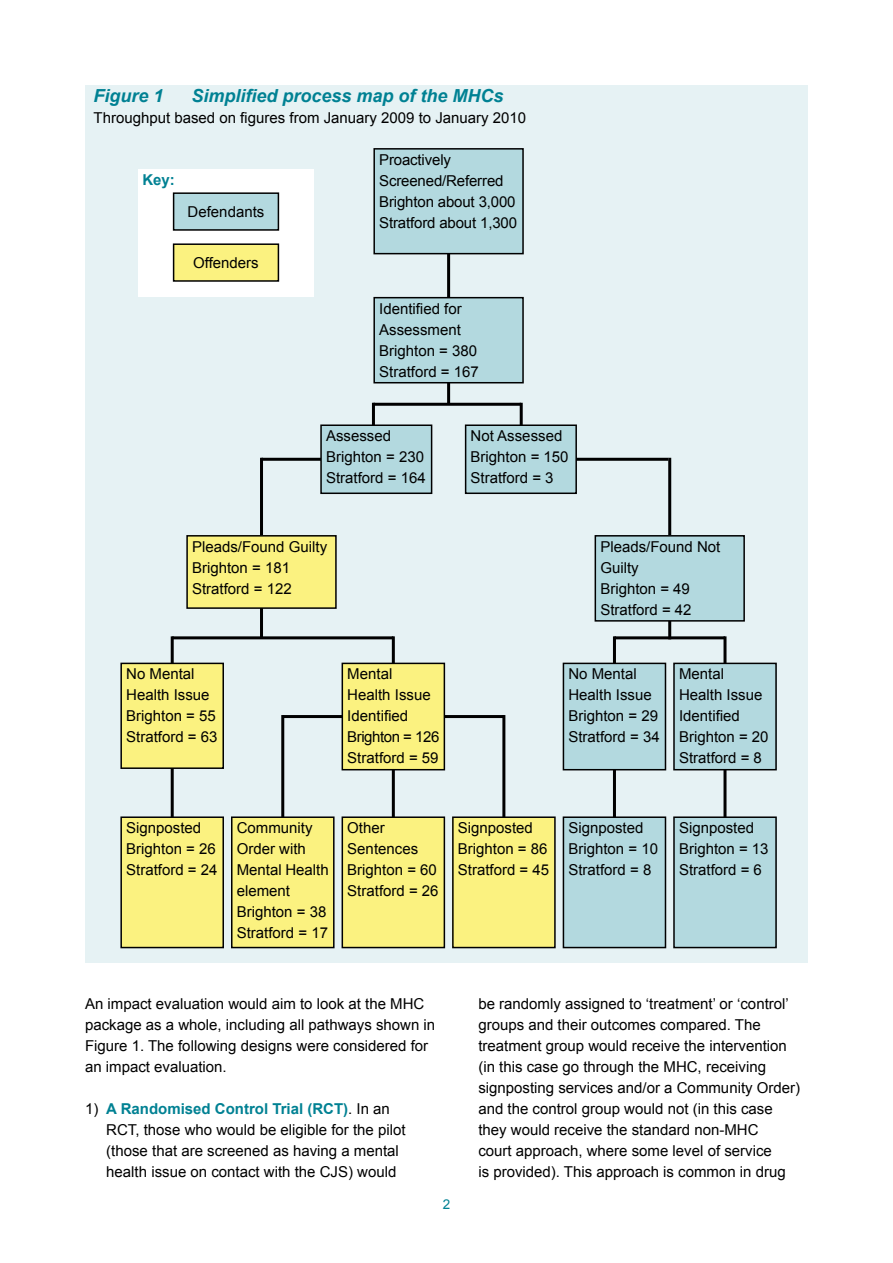
<style>
.page{position:relative;width:893px;height:1263px;background:#fff}
.page>*{position:absolute;margin:0;border:0;box-sizing:border-box;transform-origin:0 0}
._3a_Table_Heading{font:italic 700 18px "Arial";color:#008193}
._3b_Table_Text{font:15px/21px "Arial";color:#000}
.Numbered_list{font:15px/21px "Arial";color:#000}
.Text{font:15px/21px "Arial";color:#000}
._3b_Table_Text-2{font:15px "Arial";letter-spacing:-.03em;color:#000}
._3b_Table_Text-3{font:700 15px "Arial";color:#008193}
.t1{font:13.5px "Arial";color:#008193}
.s1{font-weight:700;color:#008193}
</style>
<div class="page">
<div style="left:85px;top:85px;width:723px;height:878px;background:#e6f2f4"></div>
<hr style="left:447px;top:226px;width:3px;height:178px;background:#000">
<hr style="left:373px;top:403px;width:148px;height:3px;background:#000">
<hr style="left:372px;top:404px;width:3px;height:25px;background:#000">
<hr style="left:520px;top:404px;width:3px;height:25px;background:#000">
<hr style="left:261px;top:458px;width:148px;height:3px;background:#000">
<hr style="left:521px;top:458px;width:147px;height:3px;background:#000">
<hr style="left:260px;top:459px;width:3px;height:80px;background:#000">
<hr style="left:668px;top:459px;width:3px;height:179px;background:#000">
<hr style="left:260px;top:605px;width:3px;height:31px;background:#000">
<hr style="left:172px;top:636px;width:221px;height:3px;background:#000">
<hr style="left:171px;top:638px;width:3px;height:196px;background:#000">
<hr style="left:392px;top:638px;width:3px;height:194px;background:#000">
<hr style="left:614px;top:636px;width:111px;height:3px;background:#000">
<hr style="left:613px;top:638px;width:3px;height:190px;background:#000">
<hr style="left:723px;top:638px;width:3px;height:184px;background:#000">
<hr style="left:283px;top:715px;width:221px;height:3px;background:#000">
<hr style="left:281px;top:716px;width:3px;height:199px;background:#000">
<hr style="left:502px;top:716px;width:3px;height:199px;background:#000">
<div style="left:374px;top:149px;width:149px;height:105px;background:#b3d9df"></div>
<div style="left:373px;top:148px;width:151px;height:106px;border:2px solid #000"></div>
<div style="left:374px;top:298px;width:149px;height:85px;background:#b3d9df"></div>
<div style="left:373px;top:297px;width:151px;height:86px;border:2px solid #000"></div>
<div style="left:321px;top:425px;width:111px;height:68px;background:#b3d9df"></div>
<div style="left:320px;top:424px;width:112px;height:70px;border:2px solid #000"></div>
<div style="left:466px;top:425px;width:110px;height:68px;background:#b3d9df"></div>
<div style="left:465px;top:424px;width:112px;height:70px;border:2px solid #000"></div>
<div style="left:187px;top:536px;width:149px;height:72px;background:#fbf280"></div>
<div style="left:186px;top:535px;width:151px;height:74px;border:2px solid #000"></div>
<div style="left:595px;top:536px;width:149px;height:85px;background:#b3d9df"></div>
<div style="left:595px;top:535px;width:150px;height:87px;border:2px solid #000"></div>
<div style="left:121px;top:663px;width:102px;height:105px;background:#fbf280"></div>
<div style="left:120px;top:663px;width:104px;height:106px;border:2px solid #000"></div>
<div style="left:342px;top:663px;width:102px;height:107px;background:#fbf280"></div>
<div style="left:342px;top:663px;width:103px;height:107px;border:2px solid #000"></div>
<div style="left:674px;top:663px;width:102px;height:107px;background:#b3d9df"></div>
<div style="left:673px;top:663px;width:104px;height:107px;border:2px solid #000"></div>
<div style="left:563px;top:663px;width:102px;height:107px;background:#b3d9df"></div>
<div style="left:563px;top:663px;width:103px;height:107px;border:2px solid #000"></div>
<div style="left:121px;top:817px;width:102px;height:130px;background:#fbf280"></div>
<div style="left:120px;top:816px;width:104px;height:132px;border:2px solid #000"></div>
<div style="left:232px;top:817px;width:102px;height:130px;background:#fbf280"></div>
<div style="left:231px;top:816px;width:104px;height:132px;border:2px solid #000"></div>
<div style="left:342px;top:817px;width:102px;height:130px;background:#fbf280"></div>
<div style="left:342px;top:816px;width:103px;height:132px;border:2px solid #000"></div>
<div style="left:453px;top:817px;width:102px;height:130px;background:#fbf280"></div>
<div style="left:452px;top:816px;width:104px;height:132px;border:2px solid #000"></div>
<div style="left:563px;top:817px;width:102px;height:130px;background:#b3d9df"></div>
<div style="left:563px;top:816px;width:103px;height:132px;border:2px solid #000"></div>
<div style="left:674px;top:817px;width:102px;height:130px;background:#b3d9df"></div>
<div style="left:673px;top:816px;width:104px;height:132px;border:2px solid #000"></div>
<div style="left:138px;top:170px;width:176px;height:127px;background:#fff"></div>
<div style="left:174px;top:193px;width:104px;height:37px;background:#b3d9df"></div>
<div style="left:173px;top:192px;width:106px;height:39px;border:2px solid #000"></div>
<div style="left:174px;top:244px;width:104px;height:37px;background:#fbf280"></div>
<div style="left:173px;top:243px;width:106px;height:39px;border:2px solid #000"></div>
<p class="_3a_Table_Heading" style="left:94px;top:86px;width:72px">Figure 1</p>
<p class="_3a_Table_Heading" style="left:191px;top:86px;width:314px">Simplified process map of the MHCs</p>
<p class="_3b_Table_Text" style="left:94px;top:108px;width:434px">Throughput based on figures from January 2009 to January 2010</p>
<p class="_3b_Table_Text" style="left:379px;top:149px;width:126px">Proactively<br>Screened/Referred</p>
<p class="_3b_Table_Text" style="left:379px;top:191px;width:138px">Brighton about 3,000</p>
<p class="_3b_Table_Text" style="left:379px;top:212px;width:139px">Stratford about 1,300</p>
<p class="_3b_Table_Text-3" style="left:142px;top:171px;width:34px">Key:</p>
<p class="_3b_Table_Text" style="left:188px;top:201px;width:78px">Defendants</p>
<p class="_3b_Table_Text" style="left:193px;top:252px;width:67px">Offenders</p>
<p class="_3b_Table_Text" style="left:379px;top:298px;width:84px">Identified for<br>Assessment</p>
<p class="_3b_Table_Text" style="left:379px;top:340px;width:99px">Brighton = 380</p>
<p class="_3b_Table_Text" style="left:379px;top:361px;width:101px">Stratford = 167</p>
<p class="_3b_Table_Text" style="left:326px;top:426px;width:67px">Assessed</p>
<p class="_3b_Table_Text" style="left:326px;top:447px;width:99px">Brighton = 230</p>
<p class="_3b_Table_Text" style="left:326px;top:468px;width:101px">Stratford = 164</p>
<p class="_3b_Table_Text" style="left:192px;top:536px;width:137px">Pleads/Found Guilty</p>
<p class="_3b_Table_Text" style="left:192px;top:557px;width:99px">Brighton = 181</p>
<p class="_3b_Table_Text" style="left:192px;top:578px;width:101px">Stratford = 122</p>
<p class="_3b_Table_Text" style="left:126px;top:664px;width:85px">No Mental<br>Health Issue</p>
<p class="_3b_Table_Text" style="left:126px;top:706px;width:91px">Brighton = 55</p>
<p class="_3b_Table_Text" style="left:126px;top:727px;width:93px">Stratford = 63</p>
<p class="_3b_Table_Text" style="left:347px;top:664px;width:85px">Mental<br>Health Issue<br>Identified</p>
<p class="_3b_Table_Text-2" style="left:347px;top:727px;width:94px">Brighton = 126</p>
<p class="_3b_Table_Text" style="left:347px;top:748px;width:93px">Stratford = 59</p>
<p class="_3b_Table_Text" style="left:471px;top:426px;width:93px">Not Assessed</p>
<p class="_3b_Table_Text" style="left:471px;top:447px;width:99px">Brighton = 150</p>
<p class="_3b_Table_Text" style="left:471px;top:468px;width:84px">Stratford = 3</p>
<p class="_3b_Table_Text" style="left:600px;top:536px;width:122px">Pleads/Found Not<br>Guilty</p>
<p class="_3b_Table_Text" style="left:600px;top:578px;width:91px">Brighton = 49</p>
<p class="_3b_Table_Text" style="left:600px;top:599px;width:93px">Stratford = 42</p>
<p class="_3b_Table_Text" style="left:568px;top:664px;width:85px">No Mental<br>Health Issue</p>
<p class="_3b_Table_Text" style="left:568px;top:706px;width:91px">Brighton = 29</p>
<p class="_3b_Table_Text" style="left:568px;top:727px;width:93px">Stratford = 34</p>
<p class="_3b_Table_Text" style="left:679px;top:664px;width:85px">Mental<br>Health Issue<br>Identified</p>
<p class="_3b_Table_Text" style="left:679px;top:727px;width:91px">Brighton = 20</p>
<p class="_3b_Table_Text" style="left:679px;top:748px;width:84px">Stratford = 8</p>
<p class="_3b_Table_Text" style="left:126px;top:817px;width:77px">Signposted</p>
<p class="_3b_Table_Text" style="left:126px;top:838px;width:91px">Brighton = 26</p>
<p class="_3b_Table_Text" style="left:126px;top:859px;width:93px">Stratford = 24</p>
<p class="_3b_Table_Text" style="left:237px;top:817px;width:94px">Community<br>Order with<br>Mental Health element</p>
<p class="_3b_Table_Text" style="left:237px;top:901px;width:91px">Brighton = 38</p>
<p class="_3b_Table_Text" style="left:237px;top:922px;width:93px">Stratford = 17</p>
<p class="_3b_Table_Text" style="left:347px;top:817px;width:72px">Other<br>Sentences</p>
<p class="_3b_Table_Text" style="left:347px;top:859px;width:91px">Brighton = 60</p>
<p class="_3b_Table_Text" style="left:347px;top:880px;width:93px">Stratford = 26</p>
<p class="_3b_Table_Text" style="left:458px;top:817px;width:77px">Signposted</p>
<p class="_3b_Table_Text" style="left:458px;top:838px;width:91px">Brighton = 86</p>
<p class="_3b_Table_Text" style="left:458px;top:859px;width:93px">Stratford = 45</p>
<p class="_3b_Table_Text" style="left:568px;top:817px;width:77px">Signposted</p>
<p class="_3b_Table_Text" style="left:568px;top:838px;width:91px">Brighton = 10</p>
<p class="_3b_Table_Text" style="left:568px;top:859px;width:84px">Stratford = 8</p>
<p class="_3b_Table_Text" style="left:679px;top:817px;width:77px">Signposted</p>
<p class="_3b_Table_Text" style="left:679px;top:838px;width:91px">Brighton = 13</p>
<p class="_3b_Table_Text" style="left:679px;top:859px;width:84px">Stratford = 6</p>
<p class="Text" style="left:85px;top:993px;width:352px">An impact evaluation would aim to look at the MHC package as a whole, including all pathways shown in Figure 1. The following designs were considered for an impact evaluation.</p>
<p class="Numbered_list" style="left:106px;top:1098px;width:301px;text-indent:-21px">1) <span class="s1">A Randomised Control Trial (RCT)</span>. In an RCT, those who would be eligible for the pilot (those that are screened as having a mental health issue on contact with the CJS) would</p>
<p class="t1" style="left:443px;top:1195px;width:9px">2</p>
<p class="Numbered_list" style="left:478px;top:993px;width:323px">be randomly assigned to ‘treatment’ or ‘control’ groups and their outcomes compared. The treatment group would receive the intervention (in this case go through the MHC, receiving signposting services and/or a Community Order) and the control group would not (in this case they would receive the standard non-MHC<br>court approach, where some level of service<br>is provided). This approach is common in drug</p>
</div>
